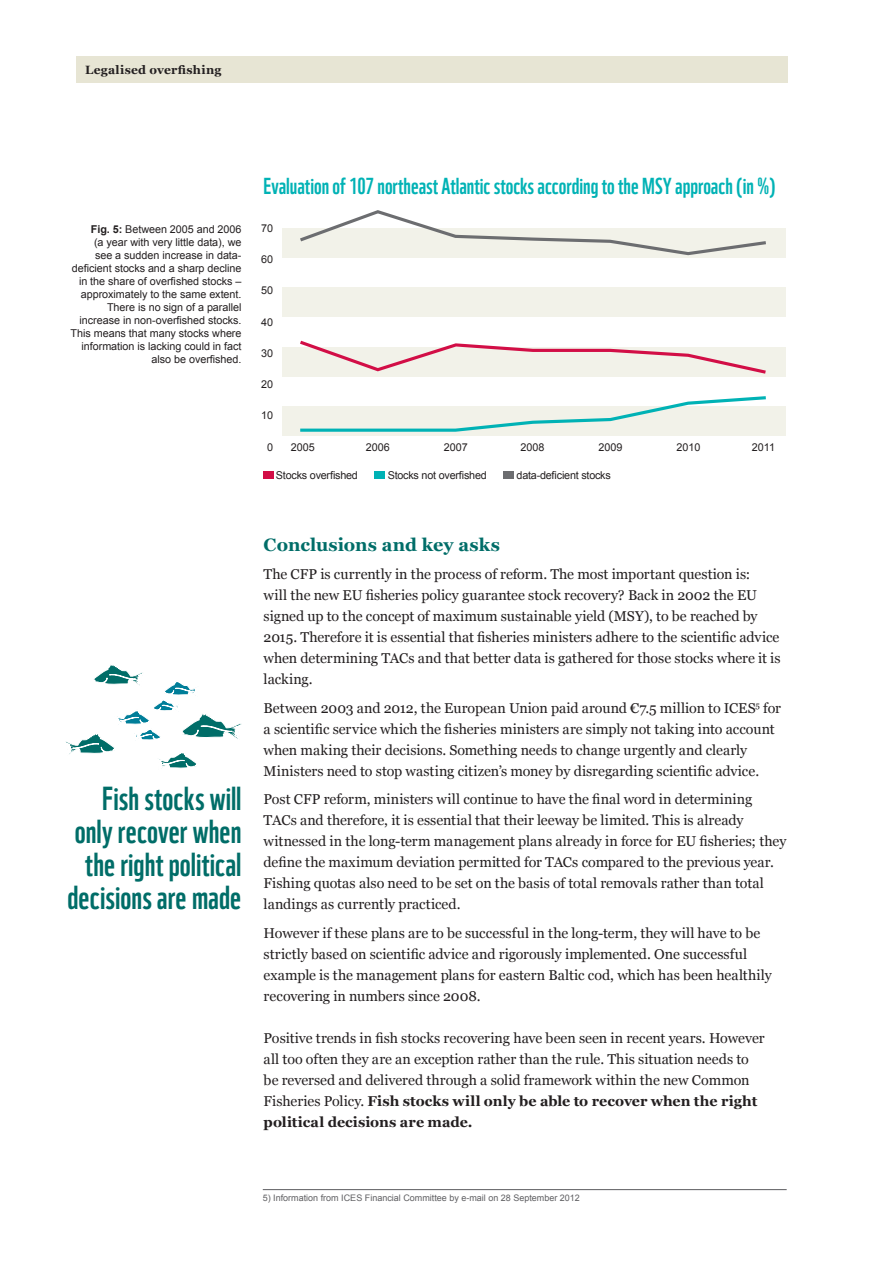
<style>
.page{position:relative;width:893px;height:1263px;background:#fff}
.page>*{position:absolute;margin:0;border:0;box-sizing:border-box;transform-origin:0 0}
.t1{font:32.4px/32.7px "WWF";color:#006d68;text-align:right}
.t2{font:22.5px "WWF";color:#00b2b5}
.t3{font:700 18px "Georgia";color:#006d68}
.t4{font:14.25px/21px "Georgia";color:#231f20}
.t5{font:700 12px "Georgia";letter-spacing:.025em;color:#231f20}
.t6{font:10.8px/12.9px "Arial";letter-spacing:-.005em;color:#231f20;text-align:right}
.t7{font:9px "Arial";color:#5f5f62}
.s1{font-weight:700}
</style>
<div class="page">
<div style="left:77px;top:56px;width:711px;height:26px;background:#e7e5d4"></div>
<hr style="left:263px;top:1189px;width:524px;height:1px;background:#5c5c5f">
<svg style="left:66px;top:664px;width:176px;height:105px"></svg>
<div style="left:282px;top:228px;width:503px;height:30px;background:#f2f2e9"></div>
<div style="left:282px;top:287px;width:503px;height:30px;background:#f2f2e9"></div>
<div style="left:282px;top:347px;width:503px;height:30px;background:#f2f2e9"></div>
<div style="left:282px;top:406px;width:503px;height:30px;background:#f2f2e9"></div>
<svg style="left:300px;top:396px;width:466px;height:36px"></svg>
<svg style="left:300px;top:340px;width:466px;height:34px"></svg>
<svg style="left:300px;top:210px;width:466px;height:46px"></svg>
<div style="left:263px;top:471px;width:10px;height:8px;background:#d20e46"></div>
<div style="left:374px;top:471px;width:11px;height:8px;background:#00b2b5"></div>
<div style="left:503px;top:471px;width:11px;height:8px;background:#6c6d70"></div>
<p class="t5" style="left:85px;top:62px;width:138px">Legalised overfishing</p>
<p class="t6" style="left:71px;top:223px;width:172px"><span class="s1">Fig. 5:</span> Between 2005 and 2006<br>(a year with very little data), we<br>see a sudden increase in data&shy;deficient stocks and a sharp decline in the share of overfished stocks – approximately to the same extent.<br>There is no sign of a parallel increase in non-overfished stocks.<br>This means that many stocks where information is lacking could in fact also be overfished.</p>
<h2 class="t2" style="left:264px;top:168px;width:513px">Evaluation of 107 northeast Atlantic stocks according to the MSY approach (in %)</h2>
<p class="t6" style="left:261px;top:222px;width:14px">70</p>
<p class="t6" style="left:261px;top:253px;width:14px">60</p>
<p class="t6" style="left:261px;top:284px;width:14px">50</p>
<p class="t6" style="left:261px;top:315px;width:14px">40</p>
<p class="t6" style="left:261px;top:347px;width:14px">30</p>
<p class="t6" style="left:261px;top:378px;width:14px">20</p>
<p class="t6" style="left:261px;top:409px;width:14px">10</p>
<p class="t6" style="left:267px;top:441px;width:8px">0</p>
<p class="t6" style="left:291px;top:440px;width:26px">2005</p>
<p class="t6" style="left:366px;top:440px;width:26px">2006</p>
<p class="t6" style="left:444px;top:440px;width:26px">2007</p>
<p class="t6" style="left:520px;top:440px;width:26px">2008</p>
<p class="t6" style="left:598px;top:440px;width:26px">2009</p>
<p class="t6" style="left:676px;top:440px;width:26px">2010</p>
<p class="t6" style="left:752px;top:440px;width:25px">2011</p>
<p class="t6" style="left:276px;top:469px;width:83px">Stocks overfished</p>
<p class="t6" style="left:388px;top:469px;width:101px">Stocks not overfished</p>
<p class="t6" style="left:517px;top:469px;width:96px">data-deficient stocks</p>
<h1 class="t1" style="left:68px;top:779px;width:176px">Fish stocks will only recover when the right political decisions are made</h1>
<p class="t3" style="left:264px;top:533px;width:238px">Conclusions and key asks</p>
<p class="t4" style="left:264px;top:564px;width:518px">The CFP is currently in the process of reform. The most important question is:<br>will the new EU fisheries policy guarantee stock recovery? Back in 2002 the EU signed up to the concept of maximum sustainable yield (MSY), to be reached by 2015. Therefore it is essential that fisheries ministers adhere to the scientific advice when determining TACs and that better data is gathered for those stocks where it is lacking.</p>
<p class="t4" style="left:264px;top:698px;width:519px">Between 2003 and 2012, the European Union paid around €7.5 million to ICES<sup>5</sup> for a scientific service which the fisheries ministers are simply not taking into account when making their decisions. Something needs to change urgently and clearly Ministers need to stop wasting citizen’s money by disregarding scientific advice.</p>
<p class="t4" style="left:264px;top:789px;width:524px">Post CFP reform, ministers will continue to have the final word in determining TACs and therefore, it is essential that their leeway be limited. This is already witnessed in the long-term management plans already in force for EU fisheries; they define the maximum deviation permitted for TACs compared to the previous year.<br>Fishing quotas also need to be set on the basis of total removals rather than total landings as currently practiced.</p>
<p class="t4" style="left:264px;top:923px;width:510px">However if these plans are to be successful in the long-term, they will have to be strictly based on scientific advice and rigorously implemented. One successful example is the management plans for eastern Baltic cod, which has been healthily recovering in numbers since 2008.</p>
<p class="t4" style="left:264px;top:1028px;width:502px">Positive trends in fish stocks recovering have been seen in recent years. However all too often they are an exception rather than the rule. This situation needs to be reversed and delivered through a solid framework within the new Common Fisheries Policy. <span class="s1">Fish stocks will only be able to recover when the right political decisions are made.</span></p>
<p class="t7" style="left:263px;top:1191px;width:319px">5) Information from ICES Financial Committee by e-mail on 28 September 2012</p>
</div>
